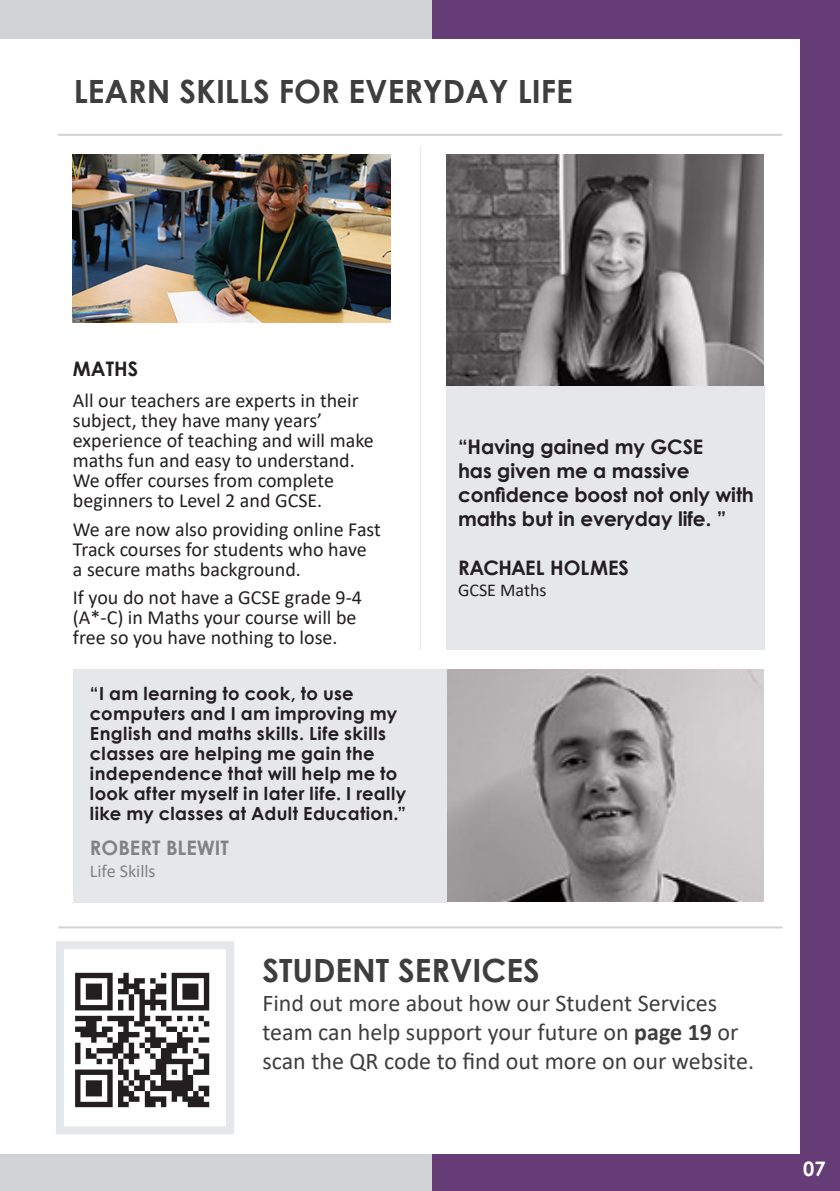
<style>
.page{position:relative;width:840px;height:1191px;background:#fff}
.page>*{position:absolute;margin:0;border:0;box-sizing:border-box;transform-origin:0 0}
.Main_Titles__Black{font:700 32px "Century Gothic";color:#3e3e3f}
.t1{font:24px/28.8px "Calibri";color:#3e3e3f}
.t2{font:20px/20px "Calibri";color:#231f20}
.t3{font:700 20px/24px "Century Gothic";letter-spacing:-.005em;color:#231f20}
.t4{font:700 20px "Century Gothic";color:#808285}
.t5{font:700 20px "Century Gothic";color:#fff}
.t6{font:700 18px/20px "Century Gothic";letter-spacing:.02em;color:#231f20}
.t7{font:18px "Calibri";color:#808285}
.t8{font:18px "Calibri";color:#231f20}
.s1{font-weight:700}
</style>
<div class="page">
<img style="left:0;top:0;width:839px;height:1191px">
<p class="Main_Titles__Black" style="left:74px;top:67px;width:500px">LEARN SKILLS FOR EVERYDAY LIFE</p>
<p class="t3" style="left:73px;top:355px;width:67px">MATHS</p>
<p class="t2" style="left:73px;top:390px;width:302px">All our teachers are experts in their subject, they have many years’ experience of teaching and will make maths fun and easy to understand.</p>
<p class="t2" style="left:73px;top:470px;width:262px">We offer courses from complete beginners to Level 2 and GCSE.</p>
<p class="t2" style="left:73px;top:518px;width:309px">We are now also providing online Fast<br>Track courses for students who have</p>
<p class="t2" style="left:73px;top:558px;width:229px">a secure maths background.</p>
<p class="t2" style="left:73px;top:587px;width:290px">If you do not have a GCSE grade 9-4</p>
<p class="t2" style="left:73px;top:607px;width:285px">(A*-C) in Maths your course will be</p>
<p class="t2" style="left:73px;top:627px;width:266px">free so you have nothing to lose.</p>
<p class="t6" style="left:90px;top:682px;width:318px">“I am learning to cook, to use computers and I am improving my English and maths skills. Life skills classes are helping me gain the independence that will help me to look after myself in later life. I really like my classes at Adult Education.”</p>
<p class="t4" style="left:90px;top:832px;width:140px">ROBERT BLEWIT</p>
<p class="t7" style="left:90px;top:858px;width:67px">Life Skills</p>
<p class="t3" style="left:458px;top:434px;width:297px">“Having gained my GCSE<br>has given me a massive confidence boost not only with maths but in everyday life. ”</p>
<p class="t3" style="left:458px;top:554px;width:172px">RACHAEL HOLMES</p>
<p class="t8" style="left:458px;top:577px;width:90px">GCSE Maths</p>
<p class="Main_Titles__Black" style="left:262px;top:946px;width:279px">STUDENT SERVICES</p>
<p class="t1" style="left:262px;top:988px;width:493px">Find out more about how our Student Services team can help support your future on <span class="s1">page 19</span> or scan the QR code to find out more on our website.</p>
<p class="t5" style="left:802px;top:1153px;width:24px">07</p>
</div>
